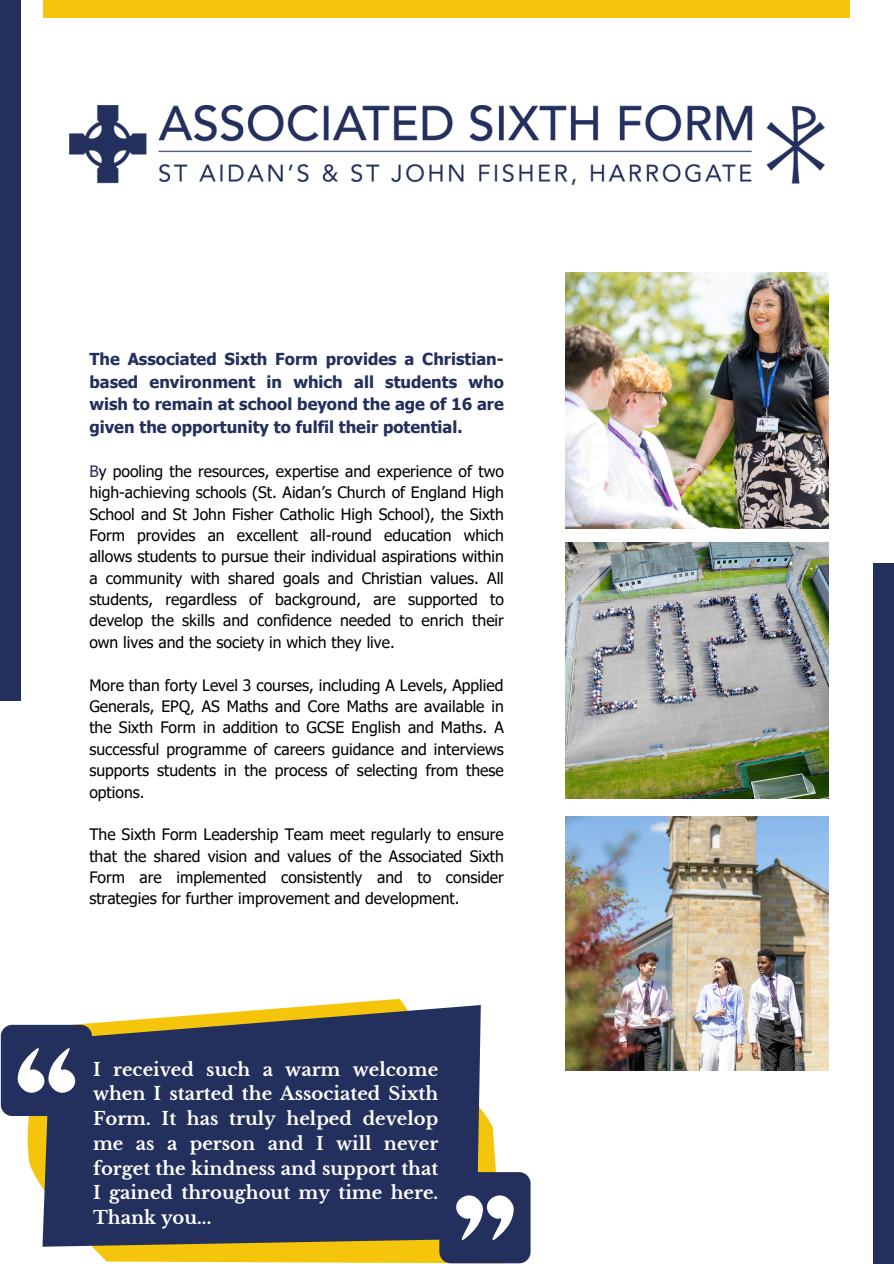
<style>
.page{position:relative;width:894px;height:1264px;background:#fff}
.page>*{position:absolute;margin:0;border:0;box-sizing:border-box;transform-origin:0 0}
.t1{font:700 18px/24.8px "Libre Baskerville";color:#fff;text-align:justify}
.t2{font:700 16.5px/22.5px "Tahoma";color:#232f5c;text-align:justify}
.t3{font:15.75px/21.3px "Tahoma";color:#000;text-align:justify}
.s1{color:#232f5c}
</style>
<div class="page">
<img style="left:565px;top:273px;width:263px;height:255px">
<img style="left:565px;top:543px;width:263px;height:255px">
<div style="left:44px;top:0;width:805px;height:18px;background:#f5c50c"></div>
<div style="left:0;top:0;width:20px;height:700px;background:#232f5c"></div>
<div style="left:873px;top:563px;width:20px;height:700px;background:#232f5c"></div>
<img style="left:69px;top:106px;width:755px;height:78px">
<img style="left:565px;top:816px;width:263px;height:254px">
<svg style="left:26px;top:998px;width:470px;height:265px"></svg>
<svg style="left:42px;top:1005px;width:438px;height:241px;background:#353e5d"></svg>
<svg style="left:1px;top:1024px;width:91px;height:91px"></svg>
<svg style="left:439px;top:1172px;width:91px;height:91px"></svg>
<p class="t2" style="left:89px;top:347px;width:416px">The Associated Sixth Form provides a Christian&shy;based environment in which all students who wish to remain at school beyond the age of 16 are given the opportunity to fulfil their potential.</p>
<h1 class="t3" style="left:89px;top:460px;width:416px"><span class="s1">B</span>y pooling the resources, expertise and experience of two high-achieving schools (St. Aidan’s Church of England High School and St John Fisher Catholic High School), the Sixth Form provides an excellent all-round education which allows students to pursue their individual aspirations within a community with shared goals and Christian values. All students, regardless of background, are supported to develop the skills and confidence needed to enrich their own lives and the society in which they live.</h1>
<p class="t3" style="left:89px;top:673px;width:416px">More than forty Level 3 courses, including A Levels, Applied Generals, EPQ, AS Maths and Core Maths are available in the Sixth Form in addition to GCSE English and Maths. A successful programme of careers guidance and interviews supports students in the process of selecting from these options.</p>
<p class="t3" style="left:89px;top:823px;width:416px">The Sixth Form Leadership Team meet regularly to ensure that the shared vision and values of the Associated Sixth Form are implemented consistently and to consider strategies for further improvement and development.</p>
<p class="t1" style="left:93px;top:1056px;width:346px">I received such a warm welcome when I started the Associated Sixth Form. It has truly helped develop me as a person and I will never forget the kindness and support that I gained throughout my time here.<br>Thank you...</p>
</div>
